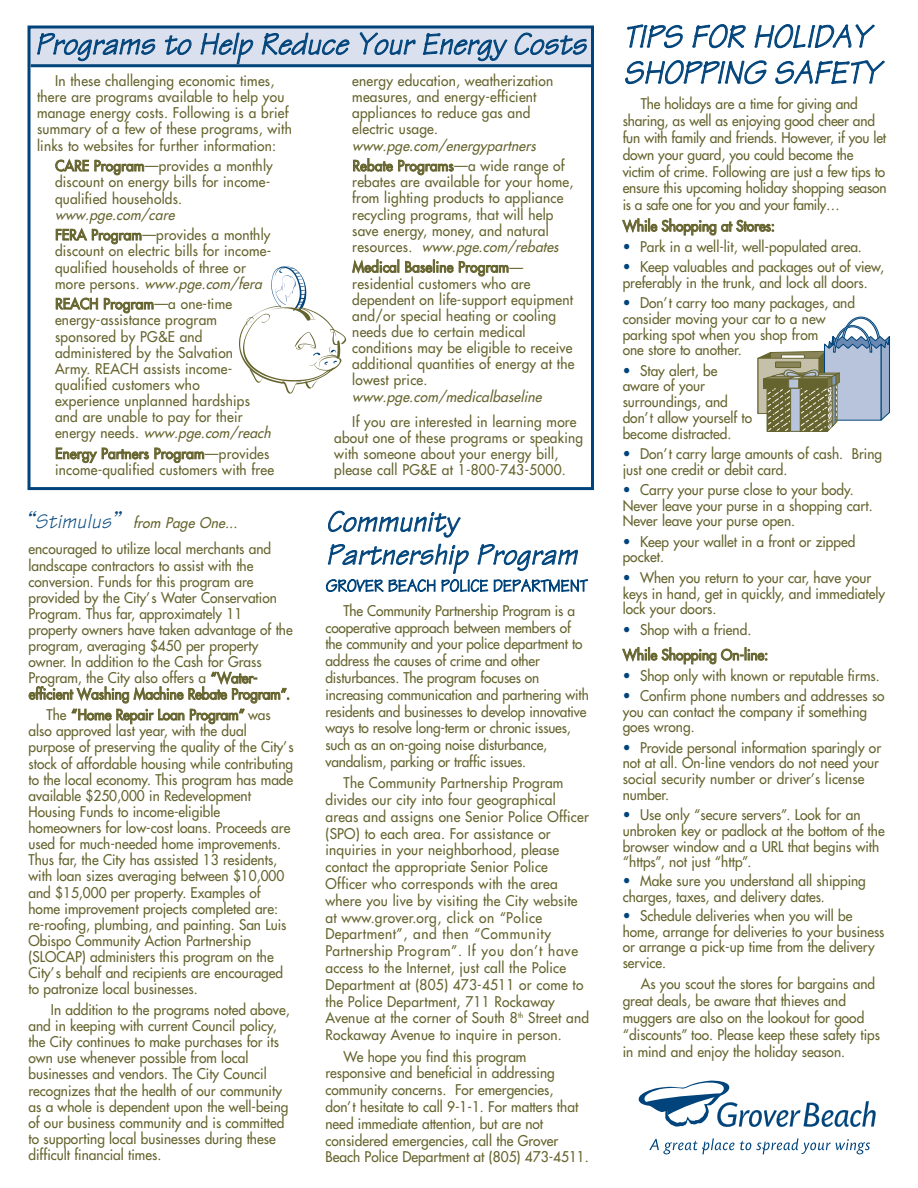
<style>
.page{position:relative;width:918px;height:1188px;background:#fff}
.page>*{position:absolute;margin:0;border:0;box-sizing:border-box;transform-origin:0 0}
.t1{font:italic 33px/36px "Manual S Si";color:#00447b;scale:.96 1}
.t2{font:italic 31.5px "Manual S Si";color:#00447b;scale:.96 1}
.t3{font:italic 30px/33px "Manual S Si";color:#00447b;scale:.96 1}
.t4{font:17.25px "Manual S Si";letter-spacing:-.005em;color:#00447b;scale:.96 1}
.t5{font:14.25px/16.2px "Kudos S Si";color:#66642e;scale:.96 1}
.t6{font:italic 14.25px "Kudos S Si";color:#66642e;scale:.96 1}
.s1{font-style:italic}
.s2{font-family:"Manual S Si";font-size:24.75px;color:#00447b}
.s3{font-family:"Manual S Si";font-size:21px;color:#00447b}
.s4{color:#00447b}
</style>
<div class="page">
<div style="left:28px;top:28px;width:566px;height:37px;background:#dae0ed"></div>
<div style="left:28px;top:26px;width:566px;height:464px;border:3px solid #00447b"></div>
<hr style="left:31px;top:64px;width:562px;height:3px;background:#00447b">
<svg style="left:649px;top:1138px;width:85px;height:16px"></svg>
<svg style="left:740px;top:1138px;width:130px;height:16px"></svg>
<svg style="left:639px;top:1081px;width:237px;height:46px"></svg>
<svg style="left:758px;top:316px;width:132px;height:116px"></svg>
<svg style="left:239px;top:266px;width:107px;height:128px"></svg>
<p class="t2" style="left:35px;top:32px;width:581px">Programs to Help Reduce Your Energy Costs</p>
<p class="t5" style="left:352px;top:74px;width:211px">energy education, weatherization measures, and energy-efficient appliances to reduce gas and electric usage. <span class="s1">www.pge.com/energypartners</span></p>
<p class="t5" style="left:352px;top:159px;width:232px">Rebate Programs—a wide range of rebates are available for your home, from lighting products to appliance recycling programs, that will help save energy, money, and natural<br>r e s o u r c e s . <span class="s1">www.pge.com/rebates</span></p>
<p class="t5" style="left:352px;top:260px;width:233px">Medical Baseline Program— residential customers who are dependent on life-support equipment and/or special heating or cooling needs due to certain medical conditions may be eligible to receive additional quantities of energy at the lowest price. <span class="s1">www.pge.com/medicalbaseline</span></p>
<p class="t5" style="left:334px;top:414px;width:261px;text-indent:18px">If you are interested in learning more about one of these programs or speaking with someone about your energy bill, please call PG&amp;E at 1-800-743-5000.</p>
<p class="t5" style="left:37px;top:74px;width:267px;text-indent:18px">In these challenging economic times, there are programs available to help you manage energy costs. Following is a brief summary of a few of these programs, with links to websites for further information:</p>
<p class="t5" style="left:55px;top:159px;width:228px">CARE Program—provides a monthly discount on energy bills for income&shy;qualified households. <span class="s1">www.pge.com/care</span></p>
<p class="t5" style="left:55px;top:228px;width:227px">FERA Program—provides a monthly discount on electric bills for income&shy;qualified households of three or<br>m o re p e rs o n s . <span class="s1">www.pge.com/fera</span></p>
<p class="t5" style="left:55px;top:297px;width:230px">REACH Program—a one-time energy-assistance program sponsored by PG&amp;E and administered by the Salvation<br>Army. REACH assists income&shy;qualified customers who<br>experience unplanned hardships and are unable to pay for their<br>e n e rg y n e e d s . <span class="s1">www.pge.com/reach</span></p>
<p class="t5" style="left:55px;top:446px;width:230px">Energy Partners Program—provides income-qualified customers with free</p>
<p class="t6" style="left:26px;top:516px;width:225px"><span class="s2">“</span><span class="s3">Stimulus</span><span class="s2">”</span> from Page One...</p>
<p class="t5" style="left:28px;top:542px;width:277px">encouraged to utilize local merchants and landscape contractors to assist with the conversion. Funds for this program are provided by the City’s Water Conservation Program. Thus far, approximately 11 property owners have taken advantage of the program, averaging $450 per property owner. In addition to the Cash for Grass Program, the City also offers a “Water&shy;efficient Washing Machine Rebate Program”.</p>
<p class="t5" style="left:28px;top:708px;width:278px;text-indent:18px">The “Home Repair Loan Program” was also approved last year, with the dual purpose of preserving the quality of the City’s stock of affordable housing while contributing to the local economy. This program has made available $250,000 in Redevelopment Housing Funds to income-eligible homeowners for low-cost loans. Proceeds are used for much-needed home improvements.<br>Thus far, the City has assisted 13 residents, with loan sizes averaging between $10,000 and $15,000 per property. Examples of home improvement projects completed are: re-roofing, plumbing, and painting. San Luis Obispo Community Action Partnership (SLOCAP) administers this program on the City’s behalf and recipients are encouraged to patronize local businesses.</p>
<p class="t5" style="left:28px;top:1003px;width:274px;text-indent:22px">In addition to the programs noted above, and in keeping with current Council policy, the City continues to make purchases for its own use whenever possible from local businesses and vendors. The City Council recognizes that the health of our community as a whole is dependent upon the well-being of our business community and is committed to supporting local businesses during these difficult financial times.</p>
<p class="t3" style="left:326px;top:507px;width:269px">Community<br>Partnership Program</p>
<p class="t4" style="left:326px;top:579px;width:274px">GROVER BEACH POLICE DEPARTMENT</p>
<p class="t5" style="left:326px;top:603px;width:276px;line-height:16.8px;text-indent:18px">The Community Partnership Program is a cooperative approach between members of the community and your police department to address the causes of crime and other disturbances. The program focuses on increasing communication and partnering with residents and businesses to develop innovative ways to resolve long-term or chronic issues, such as an on-going noise disturbance, vandalism, parking or traffic issues.</p>
<p class="t5" style="left:326px;top:776px;width:276px;line-height:16.8px;text-indent:18px">The Community Partnership Program divides our city into four geographical areas and assigns one Senior Police Officer (SPO) to each area. For assistance or inquiries in your neighborhood, please contact the appropriate Senior Police Officer who corresponds with the area where you live by visiting the City website at www.grover.org, click on “Police Department”, and then “Community Partnership Program”. If you don’t have access to the Internet, just call the Police Department at (805) 473-4511 or come to the Police Department, 711 Rockaway Avenue at the corner of South 8<sup>th</sup> Street and Rockaway Avenue to inquire in person.</p>
<p class="t5" style="left:326px;top:1049px;width:276px;line-height:16.8px;text-indent:18px">We hope you find this program responsive and beneficial in addressing community concerns. For emergencies,<br>don’t hesitate to call 9-1-1. For matters that need immediate attention, but are not considered emergencies, call the Grover Beach Police Department at (805) 473-4511.</p>
<p class="t1" style="left:623px;top:21px;width:268px">TIPS FOR HOLIDAY<br>SHOPPING SAFETY</p>
<p class="t5" style="left:623px;top:97px;width:276px;line-height:16.8px;text-indent:18px">The holidays are a time for giving and sharing, as well as enjoying good cheer and fun with family and friends. However, if you let down your guard, you could become the victim of crime. Following are just a few tips to ensure this upcoming holiday shopping season is a safe one for you and your family…</p>
<p class="t5" style="left:623px;top:219px;width:160px">While Shopping at Stores:</p>
<p class="t5" style="left:623px;top:239px;width:251px"><span class="s4">•</span> Park in a well-lit, well-populated area.</p>
<p class="t5" style="left:623px;top:260px;width:274px;line-height:15.8px"><span class="s4">•</span> Keep valuables and packages out of view, preferably in the trunk, and lock all doors.</p>
<p class="t5" style="left:623px;top:296px;width:244px;line-height:15.8px"><span class="s4">•</span> Don’t carry too many packages, and consider moving your car to a new parking spot when you shop from<br>one store to another.</p>
<p class="t5" style="left:623px;top:363px;width:136px;line-height:15.8px"><span class="s4">•</span> Stay alert, be aware of your surroundings, and don’t allow yourself to become distracted.</p>
<p class="t5" style="left:623px;top:447px;width:272px;line-height:15.8px"><span class="s4">•</span> Don’t carry large amounts of cash. Bring just one credit or debit card.</p>
<p class="t5" style="left:623px;top:483px;width:262px;line-height:15.8px"><span class="s4">•</span> Carry your purse close to your body.<br>Never leave your purse in a shopping cart.<br>Never leave your purse open.</p>
<p class="t5" style="left:623px;top:535px;width:244px;line-height:15.8px"><span class="s4">•</span> Keep your wallet in a front or zipped pocket.</p>
<p class="t5" style="left:623px;top:571px;width:275px;line-height:15.8px"><span class="s4">•</span> When you return to your car, have your keys in hand, get in quickly, and immediately lock your doors.</p>
<p class="t5" style="left:623px;top:617px;width:153px;line-height:25.5px"><span class="s4">•</span> Shop with a friend.<br>While Shopping On-line:</p>
<p class="t5" style="left:623px;top:668px;width:269px"><span class="s4">•</span> Shop only with known or reputable firms.</p>
<p class="t5" style="left:623px;top:689px;width:274px;line-height:15.8px"><span class="s4">•</span> Confirm phone numbers and addresses so you can contact the company if something goes wrong.</p>
<p class="t5" style="left:623px;top:740px;width:271px;line-height:15.8px"><span class="s4">•</span> Provide personal information sparingly or not at all. On-line vendors do not need your social security number or driver’s license number.</p>
<p class="t5" style="left:623px;top:808px;width:274px;line-height:15.8px"><span class="s4">•</span> Use only “secure servers”. Look for an unbroken key or padlock at the bottom of the browser window and a URL that begins with “https”, not just “http”.</p>
<p class="t5" style="left:623px;top:874px;width:255px;line-height:15.8px"><span class="s4">•</span> Make sure you understand all shipping charges, taxes, and delivery dates.</p>
<p class="t5" style="left:623px;top:909px;width:274px;line-height:15.8px"><span class="s4">•</span> Schedule deliveries when you will be home, arrange for deliveries to your business or arrange a pick-up time from the delivery service.</p>
<p class="t5" style="left:623px;top:977px;width:270px;line-height:16.8px;text-indent:18px">As you scout the stores for bargains and great deals, be aware that thieves and muggers are also on the lookout for good “discounts” too. Please keep these safety tips in mind and enjoy the holiday season.</p>
</div>
